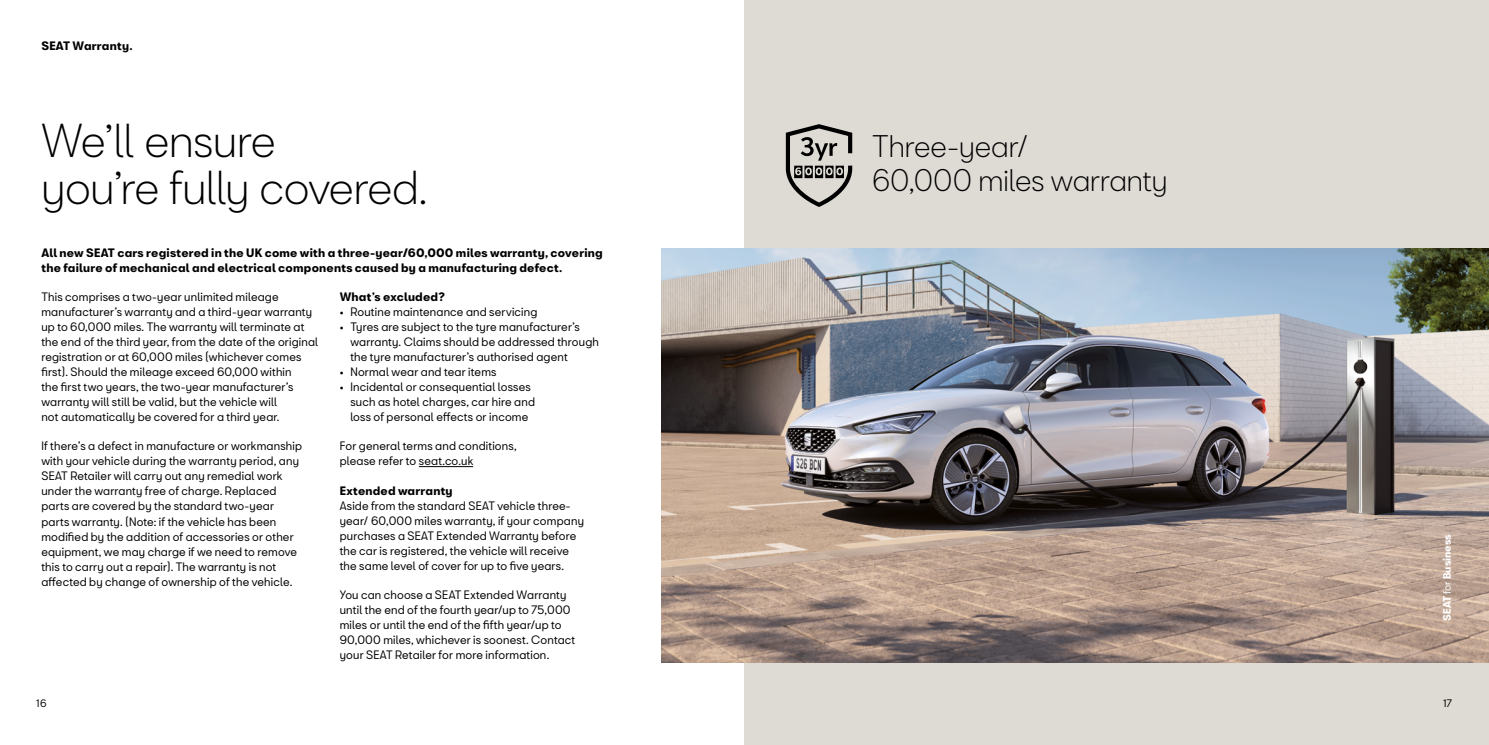
<style>
.page{position:relative;width:1489px;height:745px;background:#fff}
.page>*{position:absolute;margin:0;border:0;box-sizing:border-box;transform-origin:0 0}
.t1{font:300 43.75px/46.2px "Seat Bcn";letter-spacing:-.01em;color:#000}
.t2{font:300 28.75px/34.5px "Seat Bcn";letter-spacing:-.005em;color:#000}
.t3{font:11.25px/15px "Seat Bcn";letter-spacing:.015em;color:#000}
.t4{font:700 11.25px/15px "Seat Bcn";letter-spacing:.02em;color:#000}
.t5{font:700 10px "Seat Bcn";color:#fff}
.t6{font:10px "Seat Bcn";color:#000}
.s1{font-weight:400}
</style>
<div class="page">
<div style="left:744px;top:0;width:744px;height:744px;background:#dedad4"></div>
<hr style="left:419px;top:466px;width:54px;height:1px;background:#000">
<img style="left:661px;top:248px;width:827px;height:413px">
<svg style="left:785px;top:124px;width:67px;height:83px"></svg>
<p class="t4" style="left:41px;top:36px;width:93px">SEAT Warranty.</p>
<h1 class="t1" style="left:41px;top:112px;width:387px">We’ll ensure<br>you’re fully covered.</h1>
<p class="t4" style="left:41px;top:243px;width:563px">All new SEAT cars registered in the UK come with a three-year/60,000 miles warranty, covering the failure of mechanical and electrical components caused by a manufacturing defect.</p>
<p class="t3" style="left:41px;top:287px;width:278px">This comprises a two-year unlimited mileage manufacturer’s warranty and a third-year warranty up to 60,000 miles. The warranty will terminate at the end of the third year, from the date of the original registration or at 60,000 miles (whichever comes first). Should the mileage exceed 60,000 within<br>the first two years, the two-year manufacturer’s warranty will still be valid, but the vehicle will<br>not automatically be covered for a third year.</p>
<p class="t3" style="left:41px;top:437px;width:262px">If there’s a defect in manufacture or workmanship with your vehicle during the warranty period, any SEAT Retailer will carry out any remedial work under the warranty free of charge. Replaced parts are covered by the standard two-year parts warranty. (Note: if the vehicle has been modified by the addition of accessories or other equipment, we may charge if we need to remove this to carry out a repair). The warranty is not affected by change of ownership of the vehicle.</p>
<p class="t4" style="left:340px;top:287px;width:107px">What’s excluded?</p>
<p class="t3" style="left:340px;top:302px;width:199px">• Routine maintenance and servicing</p>
<p class="t3" style="left:350px;top:317px;width:250px;text-indent:-11px">• Tyres are subject to the tyre manufacturer’s warranty. Claims should be addressed through the tyre manufacturer’s authorised agent</p>
<p class="t3" style="left:340px;top:362px;width:158px">• Normal wear and tear items</p>
<p class="t3" style="left:350px;top:377px;width:186px;text-indent:-11px">• Incidental or consequential losses such as hotel charges, car hire and loss of personal effects or income</p>
<p class="t3" style="left:340px;top:437px;width:178px">For general terms and conditions, please refer to seat.co.uk</p>
<p class="t4" style="left:340px;top:481px;width:114px">Extended warranty</p>
<p class="t3" style="left:340px;top:496px;width:246px">Aside from the standard SEAT vehicle three&shy;year/ 60,000 miles warranty, if your company purchases a SEAT Extended Warranty before the car is registered, the vehicle will receive the same level of cover for up to five years.</p>
<p class="t3" style="left:340px;top:585px;width:237px">You can choose a SEAT Extended Warranty until the end of the fourth year/up to 75,000 miles or until the end of the fifth year/up to 90,000 miles, whichever is soonest. Contact your SEAT Retailer for more information.</p>
<h2 class="t2" style="left:872px;top:124px;width:297px">Three-year/<br>60,000 miles warranty</h2>
<p class="t5" style="left:1437px;top:620px;width:88px;rotate:-90deg">SEAT <span class="s1">for</span> Business</p>
<p class="t6" style="left:36px;top:694px;width:12px">16</p>
<p class="t6" style="left:1442px;top:694px;width:11px">17</p>
</div>
